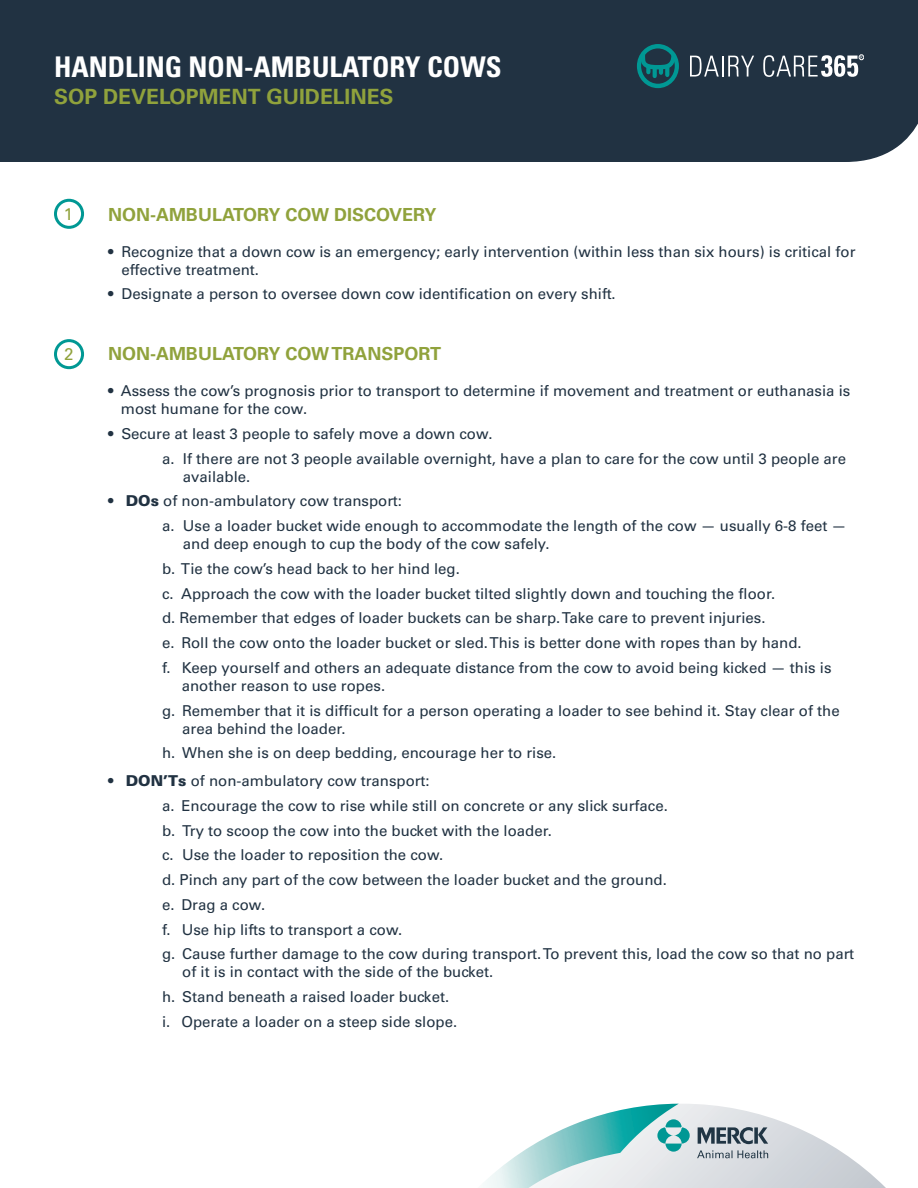
<style>
.page{position:relative;width:918px;height:1188px;background:#fff}
.page>*{position:absolute;margin:0;border:0;box-sizing:border-box;transform-origin:0 0}
.t1{font:700 condensed 28.5px "Univers";color:#fff}
.t2{font:700 21px "Univers";color:#90a23c}
.t3{font:700 18px "Univers";color:#90a23c}
.t4{font:16.95px "Univers";color:#90a23c}
.t5{font:15px/24.8px "Univers";color:#213242}
.s1{font-weight:900}
</style>
<div class="page">
<div style="left:0;top:0;width:918px;height:162px;background:#213242"></div>
<div style="left:54px;top:199px;width:30px;height:30px;border:3px solid #009894;border-radius:50%"></div>
<div style="left:54px;top:339px;width:30px;height:30px;border:3px solid #009894;border-radius:50%"></div>
<svg style="left:485px;top:1104px;width:401px;height:84px"></svg>
<svg style="left:690px;top:56px;width:29px;height:21px"></svg>
<hr style="left:722px;top:56px;width:2px;height:21px;background:#fff">
<svg style="left:728px;top:56px;width:26px;height:21px"></svg>
<div style="left:637px;top:44px;width:42px;height:44px;border:4px solid #009894;border-radius:50%"></div>
<svg style="left:639px;top:50px;width:39px;height:26px"></svg>
<svg style="left:763px;top:55px;width:101px;height:22px"></svg>
<h1 class="t1" style="left:54px;top:50px;width:449px">HANDLING NON-AMBULATORY COWS</h1>
<h2 class="t2" style="left:54px;top:85px;width:341px">SOP DEVELOPMENT GUIDELINES</h2>
<p class="t4" style="left:64px;top:204px;width:11px">1</p>
<p class="t4" style="left:64px;top:344px;width:11px">2</p>
<p class="t3" style="left:108px;top:204px;width:330px">NON-AMBULATORY COW DISCOVERY</p>
<p class="t5" style="left:122px;top:242px;width:735px;line-height:18px;text-indent:-14px">• Recognize that a down cow is an emergency; early intervention (within less than six hours) is critical for effective treatment.</p>
<p class="t5" style="left:108px;top:282px;width:509px">• Designate a person to oversee down cow identification on every shift.</p>
<p class="t3" style="left:108px;top:343px;width:335px">NON-AMBULATORY COW TRANSPORT</p>
<p class="t5" style="left:121px;top:382px;width:731px;line-height:18px;text-indent:-13px">• Assess the cow’s prognosis prior to transport to determine if movement and treatment or euthanasia is most humane for the cow.</p>
<p class="t5" style="left:162px;top:421px;width:686px;text-indent:-54px">• Secure at least 3 people to safely move a down cow.<br>a. If there are not 3 people available overnight, have a plan to care for the cow until 3 people are</p>
<p class="t5" style="left:183px;top:464px;width:69px">available.</p>
<p class="t5" style="left:162px;top:489px;width:686px;text-indent:-54px">• <span class="s1">DOs</span> of non-ambulatory cow transport:<br>a. Use a loader bucket wide enough to accommodate the length of the cow — usually 6-8 feet —</p>
<p class="t5" style="left:162px;top:531px;width:671px;text-indent:21px">and deep enough to cup the body of the cow safely.<br>b. Tie the cow’s head back to her hind leg.<br>c. Approach the cow with the loader bucket tilted slightly down and touching the floor.<br>d. Remember that edges of loader buckets can be sharp. Take care to prevent injuries.<br>e. Roll the cow onto the loader bucket or sled. This is better done with ropes than by hand.<br>f. Keep yourself and others an adequate distance from the cow to avoid being kicked — this is</p>
<p class="t5" style="left:162px;top:673px;width:679px;text-indent:20px">another reason to use ropes.<br>g. Remember that it is difficult for a person operating a loader to see behind it. Stay clear of the</p>
<p class="t5" style="left:162px;top:716px;width:396px;text-indent:20px">area behind the loader.<br>h. When she is on deep bedding, encourage her to rise.</p>
<p class="t5" style="left:162px;top:768px;width:694px;text-indent:-54px">• <span class="s1">DON’Ts</span> of non-ambulatory cow transport:<br>a. Encourage the cow to rise while still on concrete or any slick surface.<br>b. Try to scoop the cow into the bucket with the loader.<br>c. Use the loader to reposition the cow.<br>d. Pinch any part of the cow between the loader bucket and the ground.<br>e. Drag a cow.<br>f. Use hip lifts to transport a cow.<br>g. Cause further damage to the cow during transport. To prevent this, load the cow so that no part</p>
<p class="t5" style="left:162px;top:960px;width:333px;text-indent:20px">of it is in contact with the side of the bucket. h. Stand beneath a raised loader bucket.<br>i. Operate a loader on a steep side slope.</p>
</div>
